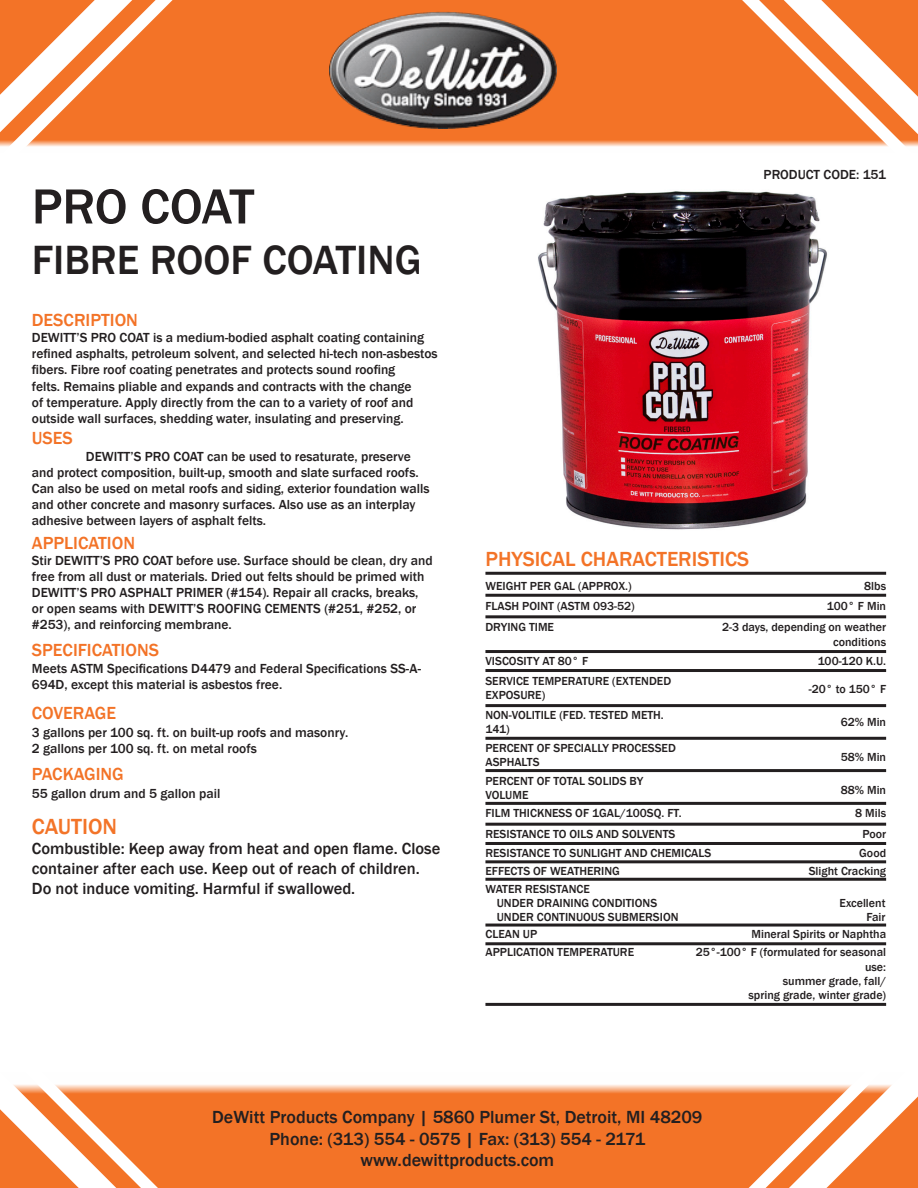
<style>
.page{position:relative;width:918px;height:1188px;background:#fff}
.page>*{position:absolute;margin:0;border:0;box-sizing:border-box;transform-origin:0 0}
.t1{font:500 51px "Franklin Gothic";letter-spacing:-.01em;color:#231f20}
.t2{font:500 42px "Franklin Gothic";color:#231f20}
.t3{font:500 22.5px "Franklin Gothic";color:#f37428}
.t4{font:500 21px "Franklin Gothic";color:#f37327}
.t5{font:500 18px/21.6px "Franklin Gothic";color:#231f20;text-align:center}
.t6{font:500 18px "Franklin Gothic";color:#f37327}
.t7{font:500 16.5px/19.8px "Franklin Gothic";color:#231f20}
.t8{font:500 13.5px/16.2px "Franklin Gothic";color:#231f20}
.t9{font:500 12px/14.4px "Franklin Gothic";color:#231f20}
</style>
<div class="page">
<svg style="left:217px;top:1085px;width:474px;height:103px;background:#f3782f"></svg>
<div style="left:0;top:0;width:918px;height:153px;background:#f37327"></div>
<svg style="left:0;top:0;width:256px;height:153px"></svg>
<svg style="left:658px;top:0;width:260px;height:153px"></svg>
<svg style="left:691px;top:1002px;width:227px;height:186px"></svg>
<svg style="left:0;top:1085px;width:217px;height:103px"></svg>
<img style="left:330px;top:12px;width:226px;height:117px">
<img style="left:538px;top:190px;width:289px;height:340px">
<hr style="left:485px;top:572px;width:401px;height:3px;background:#231f20">
<hr style="left:485px;top:594px;width:401px;height:3px;background:#231f20">
<hr style="left:485px;top:615px;width:401px;height:3px;background:#231f20">
<hr style="left:485px;top:650px;width:401px;height:3px;background:#231f20">
<hr style="left:485px;top:669px;width:401px;height:3px;background:#231f20">
<hr style="left:485px;top:704px;width:401px;height:3px;background:#231f20">
<hr style="left:485px;top:737px;width:401px;height:3px;background:#231f20">
<hr style="left:485px;top:769px;width:401px;height:3px;background:#231f20">
<hr style="left:485px;top:802px;width:401px;height:3px;background:#231f20">
<hr style="left:485px;top:823px;width:401px;height:3px;background:#231f20">
<hr style="left:485px;top:842px;width:401px;height:3px;background:#231f20">
<hr style="left:485px;top:860px;width:401px;height:3px;background:#231f20">
<hr style="left:485px;top:878px;width:401px;height:3px;background:#231f20">
<hr style="left:485px;top:924px;width:401px;height:3px;background:#231f20">
<hr style="left:485px;top:942px;width:401px;height:3px;background:#231f20">
<hr style="left:485px;top:1003px;width:401px;height:3px;background:#231f20">
<p class="t8" style="left:764px;top:167px;width:124px">PRODUCT CODE: 151</p>
<p class="t1" style="left:32px;top:175px;width:224px">PRO COAT</p>
<p class="t2" style="left:32px;top:234px;width:391px">FIBRE ROOF COATING</p>
<p class="t6" style="left:32px;top:309px;width:108px">DESCRIPTION</p>
<p class="t8" style="left:32px;top:330px;width:407px">DEWITT’S PRO COAT is a medium-bodied asphalt coating containing refined asphalts, petroleum solvent, and selected hi-tech non-asbestos fibers. Fibre roof coating penetrates and protects sound roofing<br>felts. Remains pliable and expands and contracts with the change<br>of temperature. Apply directly from the can to a variety of roof and outside wall surfaces, shedding water, insulating and preserving.</p>
<p class="t8" style="left:32px;top:448px;width:399px;text-indent:54px">DEWITT’S PRO COAT can be used to resaturate, preserve and protect composition, built-up, smooth and slate surfaced roofs.<br>Can also be used on metal roofs and siding, exterior foundation walls and other concrete and masonry surfaces. Also use as an interplay adhesive between layers of asphalt felts.</p>
<p class="t6" style="left:32px;top:532px;width:105px">APPLICATION</p>
<p class="t8" style="left:32px;top:552px;width:402px">Stir DEWITT’S PRO COAT before use. Surface should be clean, dry and free from all dust or materials. Dried out felts should be primed with DEWITT’S PRO ASPHALT PRIMER (#154). Repair all cracks, breaks, or open seams with DEWITT’S ROOFING CEMENTS (#251, #252, or #253), and reinforcing membrane.</p>
<p class="t4" style="left:485px;top:546px;width:265px">PHYSICAL CHARACTERISTICS</p>
<p class="t6" style="left:32px;top:427px;width:42px">USES</p>
<p class="t9" style="left:485px;top:578px;width:148px">WEIGHT PER GAL (APPROX.)</p>
<p class="t9" style="left:864px;top:578px;width:23px">8lbs</p>
<p class="t9" style="left:485px;top:599px;width:151px">FLASH POINT (ASTM 093-52)</p>
<p class="t9" style="left:827px;top:599px;width:61px">100° F Min</p>
<p class="t9" style="left:485px;top:620px;width:70px">DRYING TIME</p>
<p class="t9" style="left:722px;top:620px;width:166px;text-align:right">2-3 days, depending on weather conditions</p>
<p class="t9" style="left:485px;top:654px;width:104px">VISCOSITY AT 80° F</p>
<p class="t9" style="left:818px;top:654px;width:70px">100-120 K.U.</p>
<p class="t9" style="left:485px;top:674px;width:187px">SERVICE TEMPERATURE (EXTENDED<br>EXPOSURE)</p>
<p class="t9" style="left:809px;top:682px;width:79px">-20° to 150° F</p>
<p class="t9" style="left:485px;top:707px;width:180px">NON-VOLITILE (FED. TESTED METH.<br>141)</p>
<p class="t9" style="left:841px;top:715px;width:47px">62% Min</p>
<p class="t9" style="left:485px;top:741px;width:192px">PERCENT OF SPECIALLY PROCESSED<br>ASPHALTS</p>
<p class="t9" style="left:841px;top:750px;width:47px">58% Min</p>
<p class="t9" style="left:485px;top:774px;width:159px">PERCENT OF TOTAL SOLIDS BY<br>VOLUME</p>
<p class="t9" style="left:841px;top:783px;width:47px">88% Min</p>
<p class="t9" style="left:485px;top:806px;width:198px">FILM THICKNESS OF 1GAL/100SQ. FT.</p>
<p class="t9" style="left:855px;top:806px;width:32px">8 Mils</p>
<p class="t9" style="left:485px;top:827px;width:192px">RESISTANCE TO OILS AND SOLVENTS</p>
<p class="t9" style="left:862px;top:827px;width:25px">Poor</p>
<p class="t9" style="left:485px;top:846px;width:227px">RESISTANCE TO SUNLIGHT AND CHEMICALS</p>
<p class="t9" style="left:859px;top:846px;width:28px">Good</p>
<p class="t9" style="left:485px;top:864px;width:136px">EFFECTS OF WEATHERING</p>
<p class="t9" style="left:809px;top:864px;width:79px">Slight Cracking</p>
<p class="t9" style="left:497px;top:882px;width:162px;text-indent:-11px">WATER RESISTANCE<br>UNDER DRAINING CONDITIONS</p>
<p class="t6" style="left:32px;top:639px;width:129px">SPECIFICATIONS</p>
<p class="t8" style="left:32px;top:661px;width:391px">Meets ASTM Specifications D4479 and Federal Specifications SS-A-<br>694D, except this material is asbestos free.</p>
<p class="t6" style="left:32px;top:702px;width:86px">COVERAGE</p>
<p class="t8" style="left:32px;top:725px;width:318px">3 gallons per 100 sq. ft. on built-up roofs and masonry.<br>2 gallons per 100 sq. ft. on metal roofs</p>
<p class="t6" style="left:32px;top:763px;width:93px">PACKAGING</p>
<p class="t8" style="left:32px;top:785px;width:190px">55 gallon drum and 5 gallon pail</p>
<p class="t3" style="left:32px;top:812px;width:87px">CAUTION</p>
<p class="t7" style="left:32px;top:839px;width:410px">Combustible: Keep away from heat and open flame. Close container after each use. Keep out of reach of children.<br>Do not induce vomiting. Harmful if swallowed.</p>
<p class="t9" style="left:840px;top:896px;width:48px">Excellent</p>
<p class="t9" style="left:497px;top:910px;width:183px">UNDER CONTINUOUS SUBMERSION</p>
<p class="t9" style="left:866px;top:910px;width:21px">Fair</p>
<p class="t9" style="left:485px;top:927px;width:53px">CLEAN UP</p>
<p class="t9" style="left:751px;top:927px;width:136px">Mineral Spirits or Naphtha</p>
<p class="t9" style="left:485px;top:945px;width:150px">APPLICATION TEMPERATURE</p>
<p class="t9" style="left:696px;top:945px;width:192px;text-align:right">25°-100° F (formulated for seasonal use:<br>summer grade, fall/<br>spring grade, winter grade)</p>
<p class="t5" style="left:212px;top:1107px;width:492px">DeWitt Products Company | 5860 Plumer St, Detroit, MI 48209<br>Phone: (313) 554 - 0575 | Fax: (313) 554 - 2171 www.dewittproducts.com</p>
</div>
